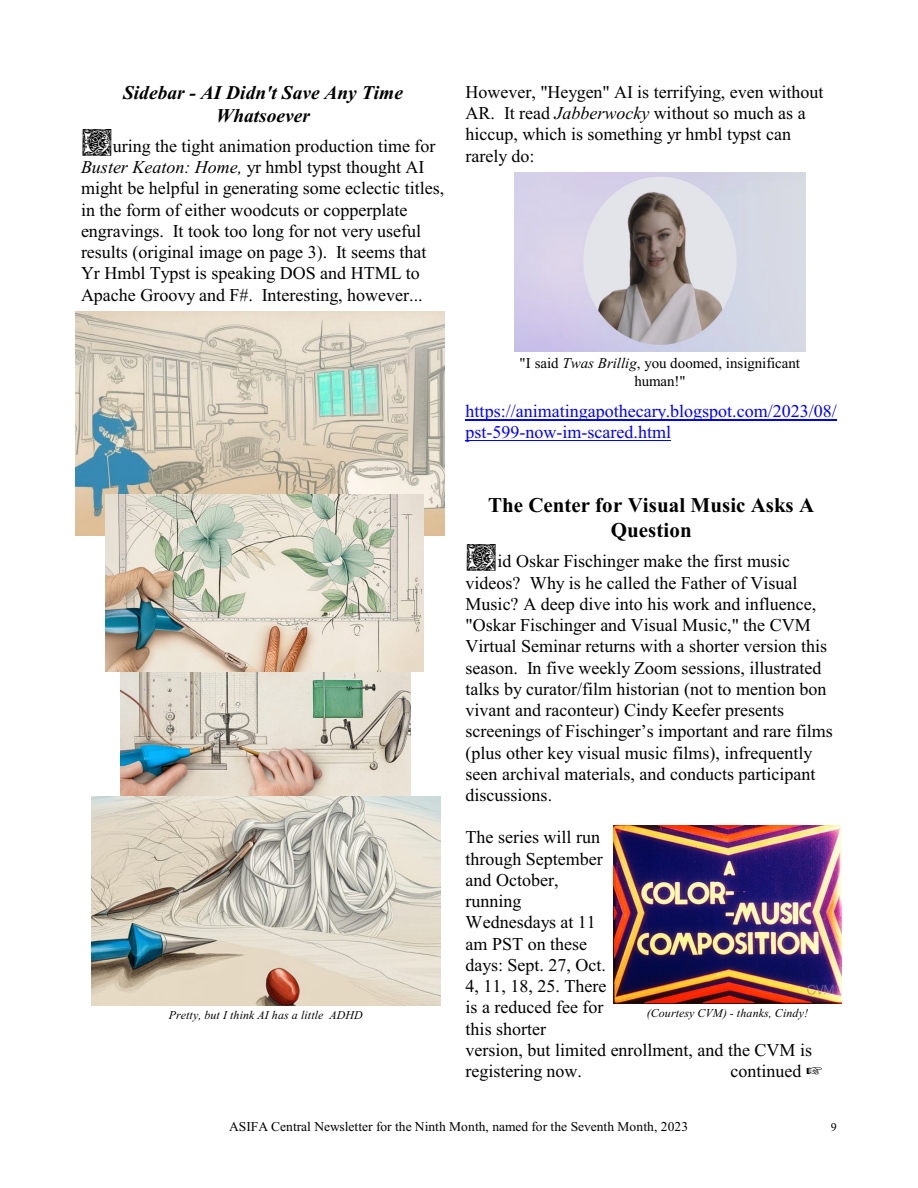
<style>
.page{position:relative;width:918px;height:1188px;background:#fff}
.page>*{position:absolute;margin:0;border:0;box-sizing:border-box;transform-origin:0 0}
.t1{font:700 21px/24.9px "Times New Roman";color:#000;text-align:center}
.t2{font:italic 700 19.5px/22.5px "Times New Roman";color:#000;text-align:center}
.t3{font:18px/21.3px "Times New Roman";color:#000}
.t4{font:18px/21.3px "Times New Roman";color:#00f}
.t5{font:15px/17.7px "Times New Roman";color:#000;text-align:center}
.t6{font:13.5px "Times New Roman";color:#000}
.t7{font:italic 12px "Times New Roman";letter-spacing:.01em;color:#000}
.t8{font:12px "Times New Roman";color:#000}
.s1{font-style:italic}
</style>
<div class="page">
<img style="left:120px;top:671px;width:291px;height:126px">
<img style="left:92px;top:797px;width:348px;height:208px">
<img style="left:614px;top:825px;width:227px;height:179px">
<img style="left:515px;top:173px;width:291px;height:179px">
<img style="left:75px;top:312px;width:370px;height:223px">
<img style="left:106px;top:495px;width:318px;height:176px">
<hr style="left:466px;top:419px;width:371px;height:1px;background:#00f">
<hr style="left:466px;top:440px;width:205px;height:1px;background:#00f">
<p class="t2" style="left:123px;top:84px;width:282px">Sidebar - AI Didn't Save Any Time<br>Whatsoever</p>
<p class="t3" style="left:81px;top:137px;width:365px;text-indent:32px">uring the tight animation production time for <span class="s1">Buster Keaton: Home,</span> yr hmbl typst thought AI might be helpful in generating some eclectic titles, in the form of either woodcuts or copperplate engravings. It took too long for not very useful results (original image on page 3). It seems that Yr Hmbl Typst is speaking DOS and HTML to Apache Groovy and F#. Interesting, however...</p>
<p class="t3" style="left:466px;top:83px;width:359px">However, "Heygen" AI is terrifying, even without AR. It read <span class="s1">Jabberwocky</span> without so much as a hiccup, which is something yr hmbl typst can rarely do:</p>
<p class="t5" style="left:520px;top:355px;width:282px">"I said <span class="s1">Twas Brillig</span>, you doomed, insignificant human!"</p>
<p class="t4" style="left:466px;top:402px;width:373px">https://animatingapothecary.blogspot.com/2023/08/ pst-599-now-im-scared.html</p>
<p class="t1" style="left:488px;top:495px;width:328px">The Center for Visual Music Asks A<br>Question</p>
<p class="t3" style="left:466px;top:552px;width:369px;text-indent:32px">id Oskar Fischinger make the first music videos? Why is he called the Father of Visual Music? A deep dive into his work and influence, "Oskar Fischinger and Visual Music," the CVM Virtual Seminar returns with a shorter version this season. In five weekly Zoom sessions, illustrated talks by curator/film historian (not to mention bon vivant and raconteur) Cindy Keefer presents screenings of Fischinger’s important and rare films (plus other key visual music films), infrequently seen archival materials, and conducts participant discussions.</p>
<p class="t3" style="left:466px;top:829px;width:348px">The series will run<br>through September<br>and October,<br>running<br>Wednesdays at 11<br>am PST on these<br>days: Sept. 27, Oct.<br>4, 11, 18, 25. There<br>is a reduced fee for<br>this shorter<br>version, but limited enrollment, and the CVM is registering now.</p>
<p class="t7" style="left:169px;top:1010px;width:196px">Pretty, but I think AI has a little ADHD</p>
<p class="t7" style="left:647px;top:1009px;width:163px">(Courtesy CVM) - thanks, Cindy!</p>
<p class="t3" style="left:731px;top:1062px;width:72px">continued</p>
<p class="t6" style="left:229px;top:1121px;width:460px">ASIFA Central Newsletter for the Ninth Month, named for the Seventh Month, 2023</p>
<p class="t8" style="left:831px;top:1123px;width:7px">9</p>
</div>
